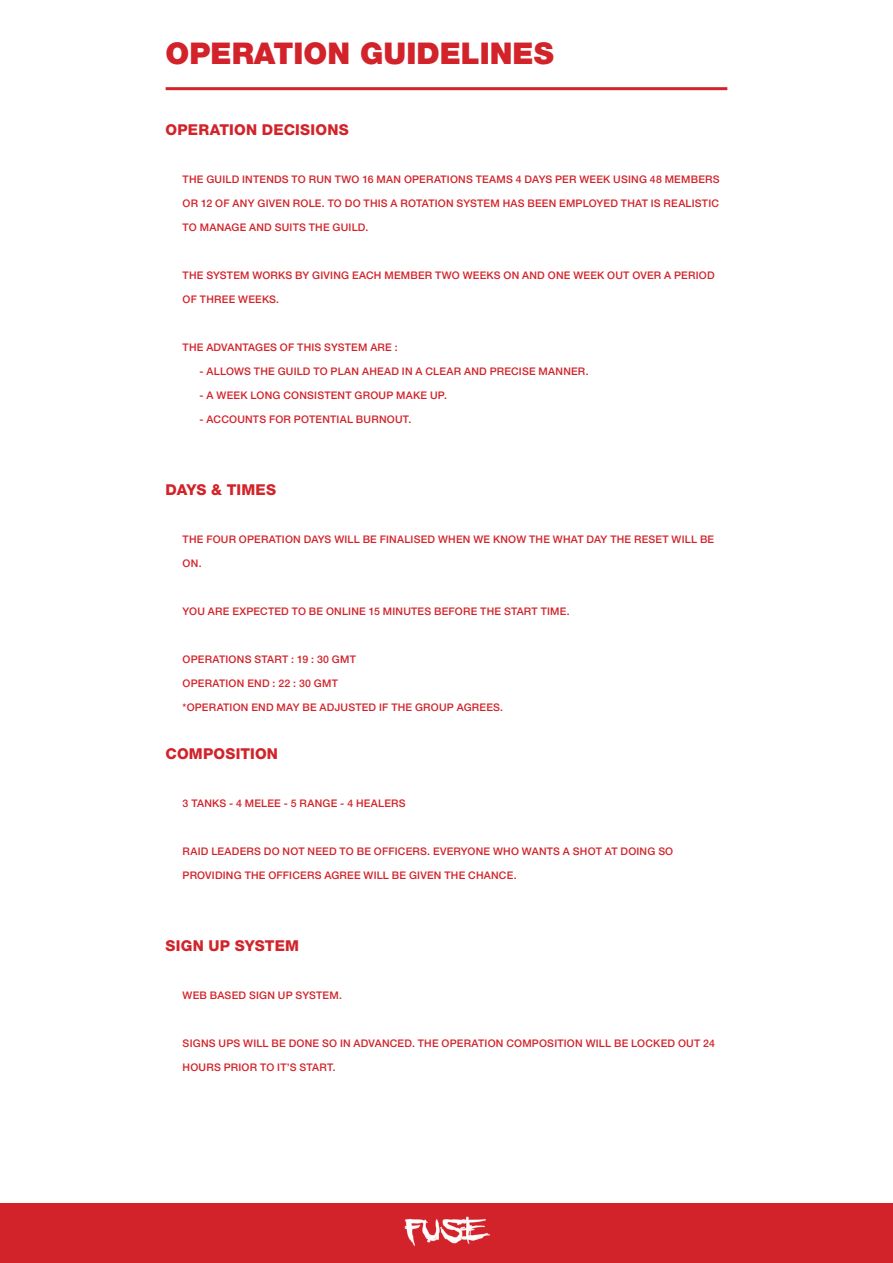
<style>
.page{position:relative;width:893px;height:1263px;background:#fff}
.page>*{position:absolute;margin:0;border:0;box-sizing:border-box;transform-origin:0 0}
.t1{font:900 30px "Helvetica Neue LT Std";color:#d2232a}
.t2{font:800 15px "Helvetica Neue LT Std";letter-spacing:.01em;color:#d2232a}
.t3{font:500 10.5px "Helvetica Neue LT Std";letter-spacing:.02em;color:#d2232a}
</style>
<div class="page">
<div style="left:0;top:1203px;width:893px;height:60px;background:#d2232a"></div>
<img style="left:404px;top:1216px;width:86px;height:30px">
<hr style="left:166px;top:87px;width:561px;height:3px;background:#d2232a">
<h1 class="t1" style="left:166px;top:35px;width:390px">OPERATION GUIDELINES</h1>
<h2 class="t2" style="left:166px;top:120px;width:185px">OPERATION DECISIONS</h2>
<p class="t3" style="left:183px;top:173px;width:538px">THE GUILD INTENDS TO RUN TWO 16 MAN OPERATIONS TEAMS 4 DAYS PER WEEK USING 48 MEMBERS</p>
<p class="t3" style="left:183px;top:197px;width:538px">OR 12 OF ANY GIVEN ROLE. TO DO THIS A ROTATION SYSTEM HAS BEEN EMPLOYED THAT IS REALISTIC</p>
<p class="t3" style="left:183px;top:221px;width:187px">TO MANAGE AND SUITS THE GUILD.</p>
<p class="t3" style="left:183px;top:269px;width:533px">THE SYSTEM WORKS BY GIVING EACH MEMBER TWO WEEKS ON AND ONE WEEK OUT OVER A PERIOD</p>
<p class="t3" style="left:183px;top:293px;width:98px">OF THREE WEEKS.</p>
<p class="t3" style="left:183px;top:341px;width:217px">THE ADVANTAGES OF THIS SYSTEM ARE :</p>
<p class="t3" style="left:200px;top:365px;width:390px">- ALLOWS THE GUILD TO PLAN AHEAD IN A CLEAR AND PRECISE MANNER.</p>
<p class="t3" style="left:200px;top:389px;width:249px">- A WEEK LONG CONSISTENT GROUP MAKE UP.</p>
<p class="t3" style="left:200px;top:413px;width:213px">- ACCOUNTS FOR POTENTIAL BURNOUT.</p>
<h2 class="t2" style="left:166px;top:480px;width:112px">DAYS &amp; TIMES</h2>
<p class="t3" style="left:183px;top:533px;width:533px">THE FOUR OPERATION DAYS WILL BE FINALISED WHEN WE KNOW THE WHAT DAY THE RESET WILL BE</p>
<p class="t3" style="left:183px;top:557px;width:20px">ON.</p>
<p class="t3" style="left:183px;top:605px;width:389px">YOU ARE EXPECTED TO BE ONLINE 15 MINUTES BEFORE THE START TIME.</p>
<p class="t3" style="left:183px;top:653px;width:175px">OPERATIONS START : 19 : 30 GMT</p>
<p class="t3" style="left:183px;top:677px;width:157px">OPERATION END : 22 : 30 GMT</p>
<p class="t3" style="left:183px;top:701px;width:322px">*OPERATION END MAY BE ADJUSTED IF THE GROUP AGREES.</p>
<h2 class="t2" style="left:166px;top:744px;width:114px">COMPOSITION</h2>
<p class="t3" style="left:183px;top:797px;width:225px">3 TANKS - 4 MELEE - 5 RANGE - 4 HEALERS</p>
<p class="t3" style="left:183px;top:845px;width:492px">RAID LEADERS DO NOT NEED TO BE OFFICERS. EVERYONE WHO WANTS A SHOT AT DOING SO</p>
<p class="t3" style="left:183px;top:869px;width:336px">PROVIDING THE OFFICERS AGREE WILL BE GIVEN THE CHANCE.</p>
<h2 class="t2" style="left:166px;top:936px;width:135px">SIGN UP SYSTEM</h2>
<p class="t3" style="left:183px;top:989px;width:161px">WEB BASED SIGN UP SYSTEM.</p>
<p class="t3" style="left:183px;top:1037px;width:534px">SIGNS UPS WILL BE DONE SO IN ADVANCED. THE OPERATION COMPOSITION WILL BE LOCKED OUT 24</p>
<p class="t3" style="left:183px;top:1061px;width:154px">HOURS PRIOR TO IT’S START.</p>
</div>
